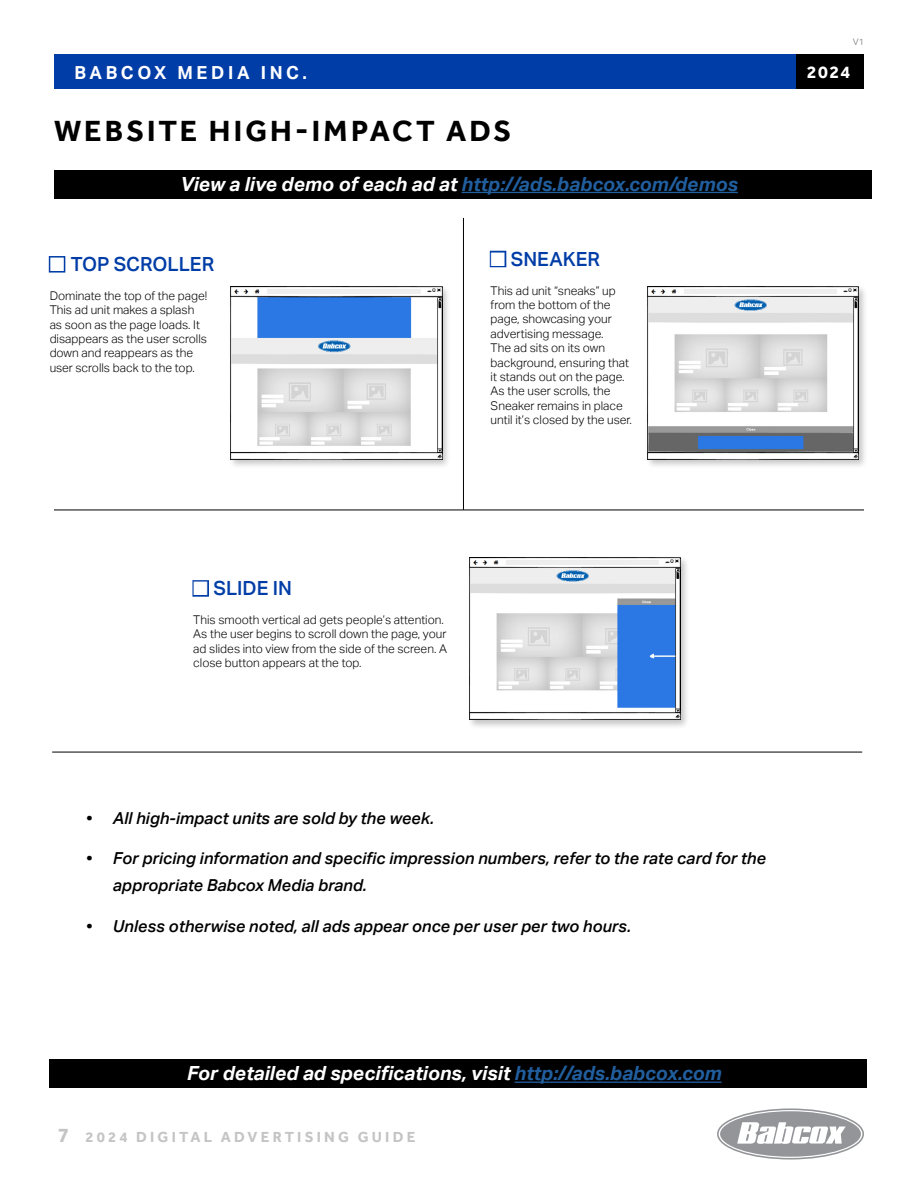
<style>
.page{position:relative;width:918px;height:1188px;background:#fff}
.page>*{position:absolute;margin:0;border:0;box-sizing:border-box;transform-origin:0 0}
.t1{font:700 30px "Effra";letter-spacing:.1em;color:#000}
.t2{font:italic 700 19.5px "Aktiv Grotesk";color:#fff}
.t3{font:italic 700 19.5px "Aktiv Grotesk";color:#215e9e}
.t4{font:500 19.5px "Aktiv Grotesk";color:#003da7}
.t5{font:700 18px "Aktiv Grotesk";letter-spacing:.2em;color:#fff}
.t6{font:700 18px "Effra";color:#fff}
.t7{font:italic 500 16.5px/27px "Aktiv Grotesk";color:#000}
.t8{font:700 15px "Effra";letter-spacing:.215em;color:#c4c4c4}
.t9{font:300 12px/14.4px "Aktiv Grotesk";color:#000}
.t10{font:9px "Aktiv Grotesk";color:#939598}
.s1{color:#fff}
.s2{color:#215e9e}
.s3{font-size:21px}
</style>
<div class="page">
<div style="left:719px;top:1110px;width:143px;height:48px;background:#939598;border-radius:50%"></div>
<div style="left:718px;top:1109px;width:145px;height:50px;border:2px solid #fff;border-radius:50%"></div>
<div style="left:717px;top:1108px;width:147px;height:52px;border:2px solid #939598;border-radius:50%"></div>
<svg style="left:737px;top:1122px;width:109px;height:22px"></svg>
<div style="left:54px;top:54px;width:810px;height:35px;background:#003da7"></div>
<div style="left:796px;top:54px;width:68px;height:35px;background:#000"></div>
<div style="left:54px;top:170px;width:818px;height:28px;background:#000"></div>
<hr style="left:462px;top:192px;width:276px;height:1px;background:#215e9e">
<hr style="left:463px;top:218px;width:1px;height:292px;background:#000">
<hr style="left:54px;top:510px;width:810px;height:1px;background:#000">
<hr style="left:52px;top:752px;width:810px;height:1px;background:#000">
<div style="left:228px;top:285px;width:223px;height:184px;background:#000;opacity:.23"></div>
<img style="left:230px;top:287px;width:212px;height:172px">
<div style="left:645px;top:285px;width:223px;height:184px;background:#000;opacity:.23"></div>
<img style="left:647px;top:287px;width:212px;height:172px">
<div style="left:467px;top:555px;width:223px;height:175px;background:#000;opacity:.23"></div>
<img style="left:469px;top:557px;width:212px;height:163px">
<div style="left:49px;top:1060px;width:818px;height:28px;background:#000"></div>
<hr style="left:515px;top:1082px;width:207px;height:1px;background:#215e9e">
<p class="t10" style="left:853px;top:37px;width:13px">V1</p>
<h3 class="t5" style="left:74px;top:62px;width:234px">BABCOX MEDIA INC.</h3>
<h3 class="t6" style="left:807px;top:61px;width:45px">2024</h3>
<h1 class="t1" style="left:54px;top:113px;width:459px">WEBSITE HIGH-IMPACT ADS</h1>
<h2 class="t3" style="left:180px;top:172px;width:559px"><span class="s1">View a live demo of each ad at</span> http://ads.babcox.com/demos</h2>
<h2 class="t4" style="left:50px;top:253px;width:166px">■ TOP SCROLLER</h2>
<p class="t9" style="left:50px;top:289px;width:159px">Dominate the top of the page!<br>This ad unit makes a splash as soon as the page loads. It disappears as the user scrolls down and reappears as the user scrolls back to the top.</p>
<h2 class="t4" style="left:491px;top:248px;width:111px">■ SNEAKER</h2>
<p class="t9" style="left:491px;top:283px;width:143px">This ad unit “sneaks” up from the bottom of the page, showcasing your advertising message.<br>The ad sits on its own background, ensuring that it stands out on the page.<br>As the user scrolls, the<br>Sneaker remains in place until it’s closed by the user.</p>
<h2 class="t4" style="left:193px;top:577px;width:100px">■ SLIDE IN</h2>
<p class="t9" style="left:193px;top:613px;width:255px">This smooth vertical ad gets people’s attention.<br>As the user begins to scroll down the page, your ad slides into view from the side of the screen. A close button appears at the top.</p>
<h3 class="t7" style="left:86px;top:805px;width:350px">• All high-impact units are sold by the week.</h3>
<h3 class="t7" style="left:113px;top:845px;width:655px;text-indent:-27px">• For pricing information and specific impression numbers, refer to the rate card for the appropriate Babcox Media brand.</h3>
<h3 class="t7" style="left:86px;top:913px;width:546px">• Unless otherwise noted, all ads appear once per user per two hours.</h3>
<h2 class="t2" style="left:187px;top:1062px;width:536px">For detailed ad specifications, visit <span class="s2">http://ads.babcox.com</span></h2>
<p class="t8" style="left:58px;top:1128px;width:359px"><span class="s3">7</span> 2024 DIGITAL ADVERTISING GUIDE</p>
</div>
